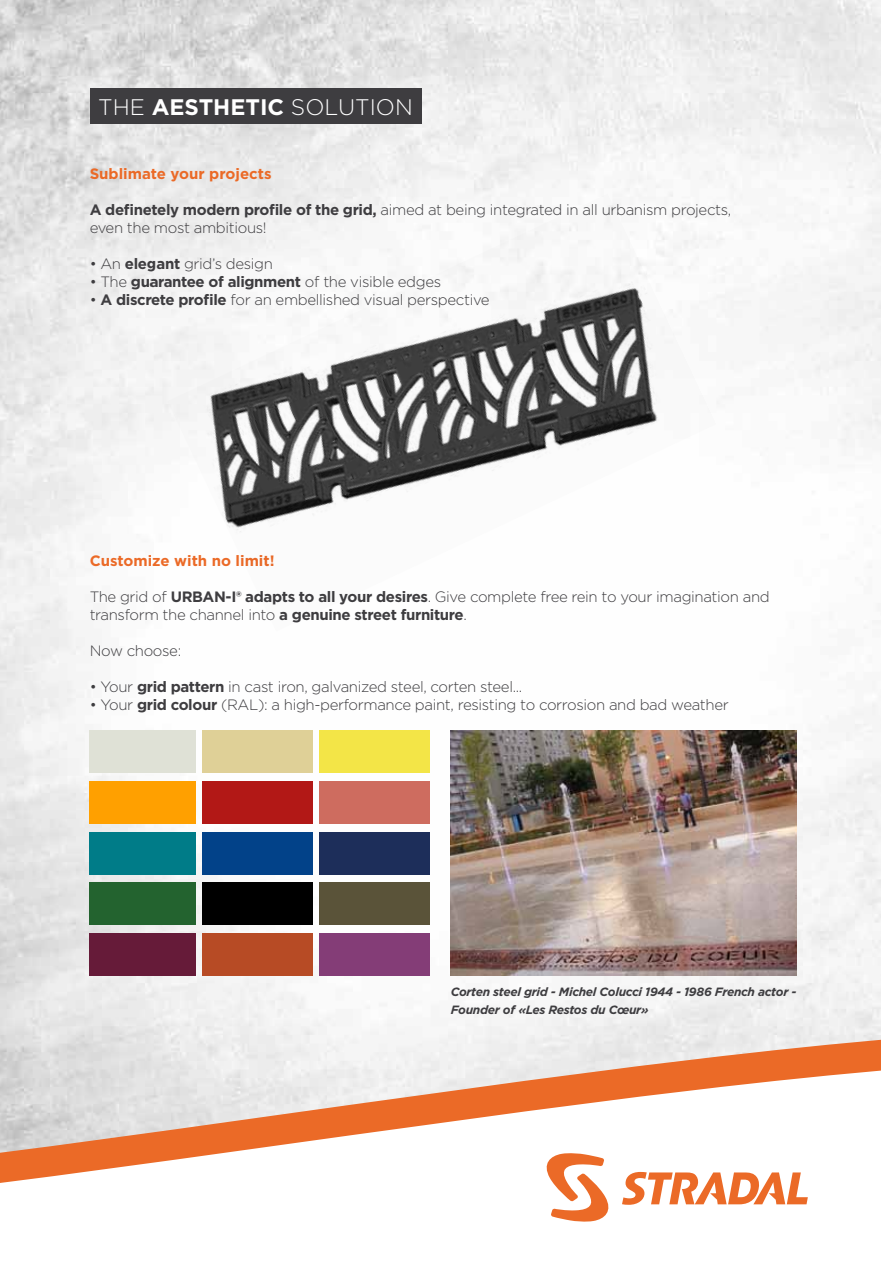
<style>
.page{position:relative;width:881px;height:1263px;background:#fff}
.page>*{position:absolute;margin:0;border:0;box-sizing:border-box;transform-origin:0 0}
.t1{font:300 22.5px "Gotham";color:#fff}
.t2{font:300 15px/18px "Gotham";letter-spacing:-.025em;color:#3e3d40}
.t3{font:700 15px "Gotham";color:#eb6a27}
.t4{font:italic 700 12px/18px "Gotham";letter-spacing:-.025em;color:#3e3d40}
.s1{font-weight:700}
</style>
<div class="page">
<img style="left:0;top:0;width:880px;height:1008px">
<svg style="left:0;top:1008px;width:880px;height:31px;fill:#f0f0f0"></svg>
<svg style="left:0;top:1039px;width:880px;height:163px"></svg>
<svg style="left:541px;top:1152px;width:72px;height:70px"></svg>
<svg style="left:621px;top:1172px;width:186px;height:33px"></svg>
<div style="left:90px;top:88px;width:331px;height:35px;background:#3e3d40"></div>
<div style="left:90px;top:832px;width:106px;height:42px;background:#007c88"></div>
<div style="left:90px;top:934px;width:106px;height:42px;background:#661b39"></div>
<div style="left:90px;top:781px;width:106px;height:42px;background:#ffa000"></div>
<div style="left:90px;top:730px;width:106px;height:43px;background:#dfe1d6"></div>
<div style="left:90px;top:883px;width:106px;height:42px;background:#23632f"></div>
<div style="left:202px;top:832px;width:110px;height:42px;background:#024289"></div>
<div style="left:202px;top:934px;width:110px;height:42px;background:#b74b25"></div>
<div style="left:202px;top:781px;width:110px;height:42px;background:#b21816"></div>
<div style="left:202px;top:730px;width:110px;height:43px;background:#dfd097"></div>
<div style="left:319px;top:883px;width:110px;height:42px;background:#5a5339"></div>
<div style="left:319px;top:832px;width:110px;height:42px;background:#1d2e5a"></div>
<div style="left:319px;top:934px;width:110px;height:42px;background:#843d77"></div>
<div style="left:319px;top:781px;width:110px;height:42px;background:#ce6c5f"></div>
<div style="left:319px;top:730px;width:110px;height:43px;background:#f3e547"></div>
<div style="left:202px;top:883px;width:110px;height:42px;background:#000"></div>
<img style="left:450px;top:730px;width:345px;height:246px">
<img style="left:167px;top:194px;width:549px;height:437px">
<h1 class="t1" style="left:98px;top:93px;width:316px">THE <span class="s1">AESTHETIC</span> SOLUTION</h1>
<p class="t3" style="left:90px;top:164px;width:183px">Sublimate your projects</p>
<p class="t2" style="left:90px;top:200px;width:643px"><span class="s1">A definetely modern profile of the grid,</span> aimed at being integrated in all urbanism projects, even the most ambitious!</p>
<p class="t2" style="left:90px;top:254px;width:185px">• An <span class="s1">elegant</span> grid’s design</p>
<p class="t2" style="left:90px;top:272px;width:353px">• The <span class="s1">guarantee of alignment</span> of the visible edges</p>
<p class="t2" style="left:90px;top:290px;width:401px">• <span class="s1">A discrete profile</span> for an embellished visual perspective</p>
<p class="t3" style="left:90px;top:550px;width:186px">Customize with no limit!</p>
<p class="t2" style="left:90px;top:587px;width:681px">The grid of <span class="s1">URBAN-I® adapts to all your desires</span>. Give complete free rein to your imagination and transform the channel into <span class="s1">a genuine street furniture</span>.</p>
<p class="t2" style="left:90px;top:641px;width:93px">Now choose:</p>
<p class="t2" style="left:90px;top:677px;width:434px">• Your <span class="s1">grid pattern</span> in cast iron, galvanized steel, corten steel...</p>
<p class="t2" style="left:90px;top:695px;width:640px">• Your <span class="s1">grid colour</span> (RAL): a high-performance paint, resisting to corrosion and bad weather</p>
<p class="t4" style="left:450px;top:983px;width:347px">Corten steel grid - Michel Colucci 1944 - 1986 French actor -<br>Founder of «Les Restos du Cœur»</p>
</div>
